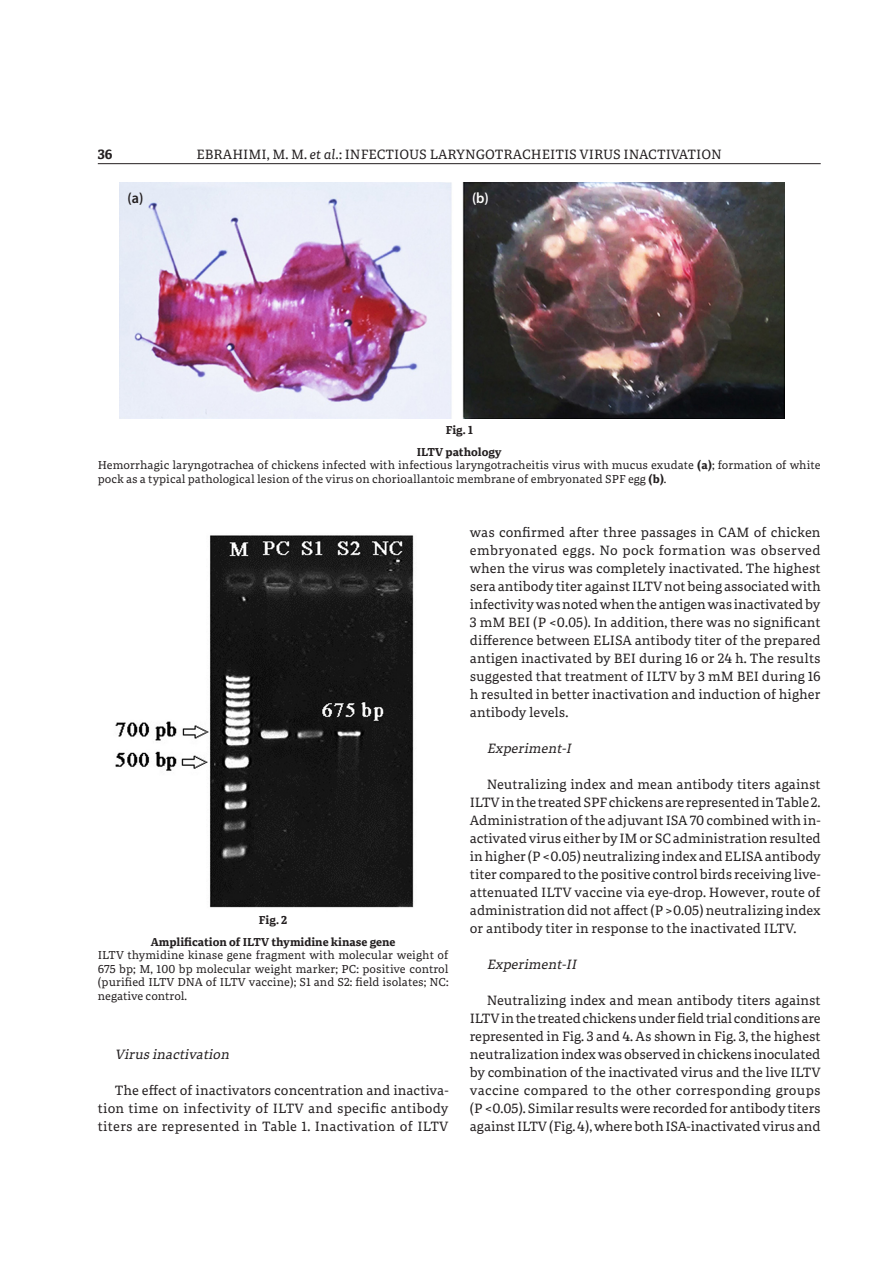
<style>
.page{position:relative;width:893px;height:1263px;background:#fff}
.page>*{position:absolute;margin:0;border:0;box-sizing:border-box;transform-origin:0 0}
.OBR_a_b_c{font:600 15px "Myriad Pro";color:#231f20;scale:.95 1}
.OBR_a_b_c-2{font:600 15px "Myriad Pro";color:#fff;scale:.95 1}
._10Body_text{font:13.2px/18px "Portada Text";color:#231f20;text-align:justify;scale:.95 1}
._03_NADPIS_3{font:italic 13.2px "Portada Text";color:#231f20;scale:.95 1}
.t1{font:700 13.2px "Portada Text";color:#231f20;scale:.95 1}
._16Fig_text{font:11.25px/13.5px "Portada Text";color:#231f20;scale:.95 1}
._15Fig_nadpis{font:700 11.25px "Portada Text";color:#231f20;scale:.95 1}
._14Fig_cislo___Tab_n{font:700 11.25px "Portada Text";color:#231f20;scale:.95 1}
.s1{font-style:italic}
.s2{font-weight:700}
</style>
<div class="page">
<hr style="left:98px;top:163px;width:723px;height:1px;background:#231f20">
<img style="left:119px;top:183px;width:666px;height:236px">
<img style="left:115px;top:535px;width:299px;height:373px">
<p class="t1" style="left:98px;top:144px;width:17px">36</p>
<p class="_10Body_text" style="left:197px;top:145px;width:554px">EBRAHIMI, M. M. <span class="s1">et al.</span>: INFECTIOUS LARYNGOTRACHEITIS VIRUS INACTIVATION</p>
<p class="OBR_a_b_c" style="left:128px;top:188px;width:18px">(a)</p>
<p class="OBR_a_b_c-2" style="left:472px;top:188px;width:19px">(b)</p>
<p class="_14Fig_cislo___Tab_n" style="left:446px;top:421px;width:30px">Fig. 1</p>
<p class="_15Fig_nadpis" style="left:417px;top:443px;width:91px">ILTV pathology</p>
<p class="_16Fig_text" style="left:98px;top:458px;width:762px">Hemorrhagic laryngotrachea of chickens infected with infectious laryngotracheitis virus with mucus exudate <span class="s2">(a)</span>; formation of white pock as a typical pathological lesion of the virus on chorioallantoic membrane of embryonated SPF egg <span class="s2">(b)</span>.</p>
<p class="_14Fig_cislo___Tab_n" style="left:259px;top:911px;width:32px">Fig. 2</p>
<p class="_15Fig_nadpis" style="left:151px;top:933px;width:259px">Amplification of ILTV thymidine kinase gene</p>
<p class="_16Fig_text" style="left:98px;top:948px;width:371px;text-align:justify">ILTV thymidine kinase gene fragment with molecular weight of 675 bp; M, 100 bp molecular weight marker; PC: positive control (purified ILTV DNA of ILTV vaccine); S1 and S2: field isolates; NC: negative control.</p>
<p class="_03_NADPIS_3" style="left:115px;top:1045px;width:125px">Virus inactivation</p>
<p class="_10Body_text" style="left:98px;top:1081px;width:371px;text-indent:17px">The effect of inactivators concentration and inactiva&shy;tion time on infectivity of ILTV and specific antibody titers are represented in Table 1. Inactivation of ILTV</p>
<p class="_10Body_text" style="left:470px;top:523px;width:371px">was confirmed after three passages in CAM of chicken embryonated eggs. No pock formation was observed when the virus was completely inactivated. The highest sera antibody titer against ILTV not being associated with infectivity was noted when the antigen was inactivated by 3 mM BEI (P &lt;0.05). In addition, there was no significant difference between ELISA antibody titer of the prepared antigen inactivated by BEI during 16 or 24 h. The results suggested that treatment of ILTV by 3 mM BEI during 16 h resulted in better inactivation and induction of higher antibody levels.</p>
<p class="_03_NADPIS_3" style="left:487px;top:739px;width:94px">Experiment-I</p>
<p class="_10Body_text" style="left:470px;top:775px;width:371px;text-indent:17px">Neutralizing index and mean antibody titers against ILTV in the treated SPF chickens are represented in Table 2.<br>Administration of the adjuvant ISA 70 combined with in&shy;activated virus either by IM or SC administration resulted in higher (P &lt;0.05) neutralizing index and ELISA antibody titer compared to the positive control birds receiving live&shy;attenuated ILTV vaccine via eye-drop. However, route of administration did not affect (P &gt;0.05) neutralizing index or antibody titer in response to the inactivated ILTV.</p>
<p class="_03_NADPIS_3" style="left:487px;top:955px;width:99px">Experiment-II</p>
<p class="_10Body_text" style="left:470px;top:991px;width:371px;text-indent:17px">Neutralizing index and mean antibody titers against ILTV in the treated chickens under field trial conditions are represented in Fig. 3 and 4. As shown in Fig. 3, the highest neutralization index was observed in chickens inoculated by combination of the inactivated virus and the live ILTV vaccine compared to the other corresponding groups (P &lt;0.05). Similar results were recorded for antibody titers against ILTV (Fig. 4), where both ISA-inactivated virus and</p>
</div>
